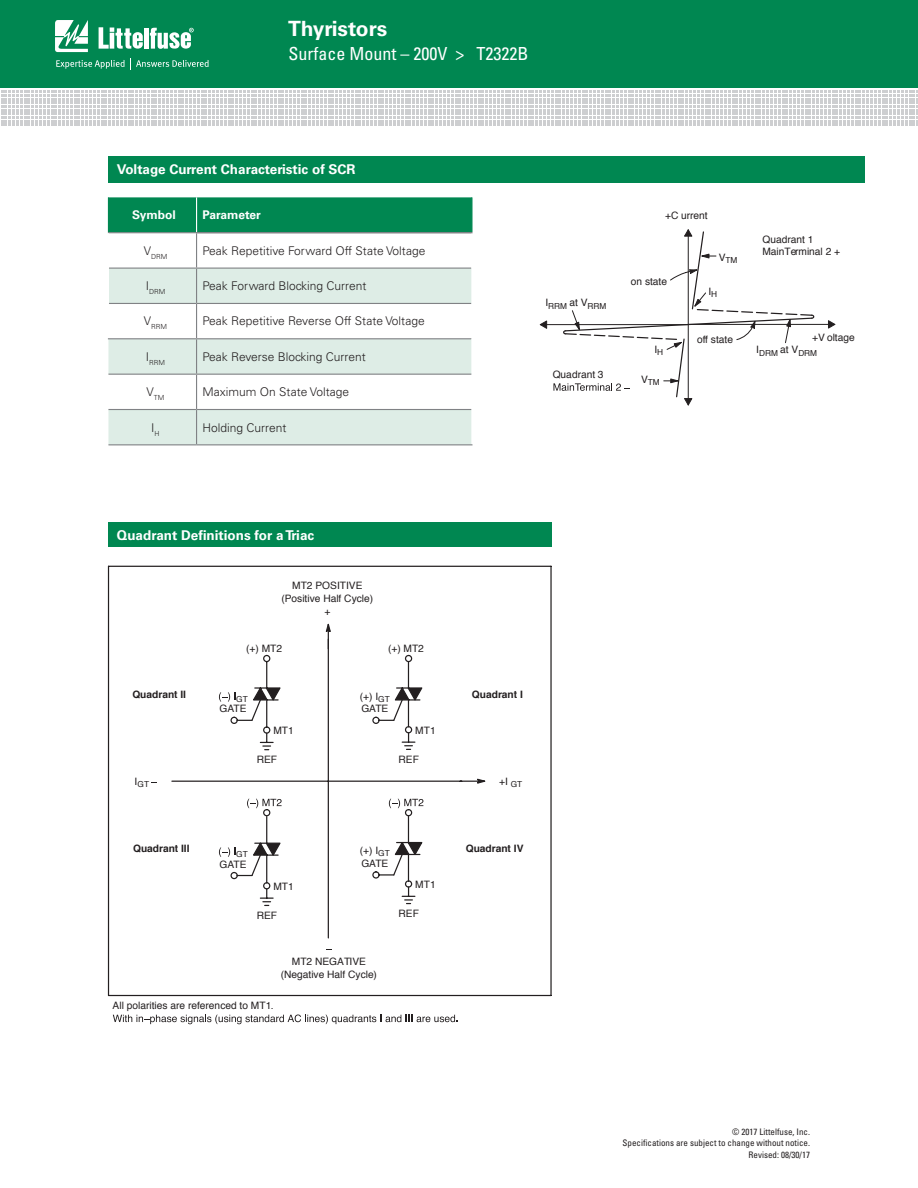
<style>
.page{position:relative;width:918px;height:1188px;background:#fff}
.page>*{position:absolute;margin:0;border:0;box-sizing:border-box;transform-origin:0 0}
.t1{font:700 21px "Univers LT Std";color:#fff}
.t2{font:condensed 18px "Univers LT Std";color:#fff}
.t3{font:700 13.5px "Univers LT Std";color:#fff}
.t4{font:300 12px "Univers LT Std";color:#231f20}
.t5{font:700 12px "Univers LT Std";color:#fff}
.t6{font:10.2px/12.8px "Helvetica";color:#231f20}
.t7{font:700 10.2px "Helvetica";color:#231f20}
.t8{font:condensed 9px/10.8px "Univers LT Std";color:#231f20;text-align:right}
.t9{font:8.25px "Helvetica";color:#231f20}
.t10{font:300 7.05px "Univers LT Std";color:#231f20}
</style>
<div class="page">
<div style="left:0;top:0;width:918px;height:88px;background:#008751"></div>
<svg style="left:1px;top:91px;width:917px;height:35px"></svg>
<svg style="left:55px;top:20px;width:33px;height:32px"></svg>
<hr style="left:144px;top:28px;width:4px;height:21px;background:#fff">
<svg style="left:150px;top:28px;width:44px;height:21px"></svg>
<svg style="left:99px;top:27px;width:44px;height:22px"></svg>
<svg style="left:56px;top:58px;width:153px;height:11px"></svg>
<div style="left:108px;top:156px;width:756px;height:27px;background:#008751"></div>
<div style="left:108px;top:523px;width:444px;height:24px;background:#008751"></div>
<div style="left:109px;top:197px;width:362px;height:35px;background:#008751"></div>
<svg style="left:109px;top:233px;width:362px;height:35px"></svg>
<svg style="left:108px;top:269px;width:363px;height:175px;fill:#deede6"></svg>
<hr style="left:196px;top:233px;width:1px;height:35px;background:#808285">
<hr style="left:109px;top:268px;width:88px;height:1px;background:#808285">
<hr style="left:196px;top:269px;width:1px;height:34px;background:#808285">
<hr style="left:109px;top:303px;width:88px;height:1px;background:#808285">
<hr style="left:196px;top:304px;width:1px;height:34px;background:#808285">
<hr style="left:196px;top:197px;width:1px;height:35px;background:#fff">
<hr style="left:197px;top:232px;width:275px;height:1px;background:#808285">
<hr style="left:197px;top:268px;width:274px;height:1px;background:#808285">
<hr style="left:197px;top:303px;width:274px;height:1px;background:#808285">
<hr style="left:108px;top:232px;width:89px;height:1px;background:#808285">
<hr style="left:471px;top:197px;width:1px;height:35px;background:#008751">
<hr style="left:108px;top:197px;width:1px;height:35px;background:#008751">
<hr style="left:108px;top:268px;width:1px;height:35px;background:#fff">
<hr style="left:108px;top:303px;width:1px;height:35px;background:#fff">
<hr style="left:108px;top:338px;width:89px;height:1px;background:#808285">
<hr style="left:197px;top:338px;width:274px;height:1px;background:#808285">
<hr style="left:108px;top:374px;width:89px;height:1px;background:#808285">
<hr style="left:197px;top:374px;width:274px;height:1px;background:#808285">
<hr style="left:108px;top:409px;width:89px;height:1px;background:#808285">
<hr style="left:197px;top:409px;width:274px;height:1px;background:#808285">
<hr style="left:108px;top:444px;width:89px;height:1px;background:#808285">
<hr style="left:197px;top:444px;width:275px;height:1px;background:#808285">
<hr style="left:196px;top:339px;width:1px;height:35px;background:#808285">
<hr style="left:196px;top:375px;width:1px;height:34px;background:#808285">
<hr style="left:196px;top:410px;width:1px;height:34px;background:#808285">
<svg style="left:539px;top:229px;width:297px;height:177px"></svg>
<hr style="left:172px;top:781px;width:290px;height:1px;background:#231f20">
<hr style="left:328px;top:639px;width:1px;height:299px;background:#231f20">
<hr style="left:108px;top:566px;width:1px;height:430px;background:#231f20">
<hr style="left:109px;top:995px;width:442px;height:1px;background:#231f20">
<hr style="left:550px;top:566px;width:2px;height:430px;background:#231f20">
<hr style="left:109px;top:566px;width:442px;height:1px;background:#231f20">
<svg style="left:113px;top:1015px;width:345px;height:9px"></svg>
<svg style="left:219px;top:799px;width:63px;height:107px"></svg>
<svg style="left:372px;top:799px;width:52px;height:105px"></svg>
<svg style="left:324px;top:623px;width:162px;height:162px"></svg>
<svg style="left:219px;top:654px;width:62px;height:96px"></svg>
<h1 class="t1" style="left:288px;top:16px;width:101px">Thyristors</h1>
<h2 class="t2" style="left:288px;top:42px;width:241px">Surface Mount – 200V &gt; T2322B</h2>
<h3 class="t3" style="left:117px;top:162px;width:240px">Voltage Current Characteristic of SCR</h3>
<p class="t5" style="left:132px;top:208px;width:45px">Symbol</p>
<p class="t5" style="left:203px;top:208px;width:60px">Parameter</p>
<p class="t10" style="left:144px;top:252px;width:25px"><sup>V</sup>DRM</p>
<p class="t4" style="left:203px;top:243px;width:224px">Peak Repetitive Forward Off State Voltage</p>
<p class="t10" style="left:146px;top:287px;width:21px"><sup>I</sup>DRM</p>
<p class="t4" style="left:203px;top:279px;width:165px">Peak Forward Blocking Current</p>
<p class="t10" style="left:144px;top:323px;width:25px"><sup>V</sup>RRM</p>
<p class="t4" style="left:203px;top:314px;width:224px">Peak Repetitive Reverse Off State Voltage</p>
<p class="t10" style="left:146px;top:358px;width:21px"><sup>I</sup>RRM</p>
<p class="t4" style="left:203px;top:349px;width:165px">Peak Reverse Blocking Current</p>
<p class="t10" style="left:147px;top:393px;width:19px"><sup>V</sup>TM</p>
<p class="t4" style="left:203px;top:385px;width:148px">Maximum On State Voltage</p>
<p class="t4" style="left:151px;top:420px;width:10px">I<sub>H</sub></p>
<p class="t4" style="left:203px;top:420px;width:85px">Holding Current</p>
<p class="t9" style="left:545px;top:299px;width:63px"><sup>I</sup>RRM <sup>at</sup> <sup>V</sup>RRM</p>
<p class="t6" style="left:553px;top:368px;width:52px">Quadrant 3</p>
<p class="t6" style="left:665px;top:210px;width:44px">+C urrent</p>
<p class="t6" style="left:631px;top:275px;width:38px">on state</p>
<p class="t9" style="left:719px;top:254px;width:20px"><sup>V</sup>TM</p>
<p class="t6" style="left:708px;top:285px;width:10px">I<sub>H</sub></p>
<p class="t6" style="left:654px;top:343px;width:10px">I<sub>H</sub></p>
<p class="t9" style="left:641px;top:376px;width:20px"><sup>V</sup>TM</p>
<p class="t6" style="left:697px;top:333px;width:37px">off state</p>
<p class="t6" style="left:762px;top:233px;width:79px">Quadrant 1<br>MainTerminal 2 +</p>
<p class="t6" style="left:812px;top:332px;width:44px">+V oltage</p>
<p class="t9" style="left:756px;top:346px;width:63px"><sup>I</sup>DRM <sup>at</sup> <sup>V</sup>DRM</p>
<h3 class="t3" style="left:117px;top:527px;width:199px">Quadrant Definitions for a Triac</h3>
<p class="t6" style="left:281px;top:580px;width:93px;text-align:center">MT2 POSITIVE (Positive Half Cycle) +</p>
<p class="t6" style="left:246px;top:642px;width:37px">(+) MT2</p>
<p class="t6" style="left:388px;top:642px;width:37px">(+) MT2</p>
<p class="t7" style="left:132px;top:686px;width:55px">Quadrant II</p>
<p class="t7" style="left:472px;top:686px;width:52px">Quadrant I</p>
<p class="t6" style="left:360px;top:690px;width:31px">(+) I<sub>GT<br></sub>GATE</p>
<p class="t9" style="left:236px;top:693px;width:13px">GT</p>
<p class="t6" style="left:220px;top:703px;width:29px">GATE</p>
<p class="t6" style="left:273px;top:724px;width:22px">MT1</p>
<p class="t6" style="left:257px;top:754px;width:22px">REF</p>
<p class="t6" style="left:415px;top:724px;width:22px">MT1</p>
<p class="t6" style="left:399px;top:753px;width:22px">REF</p>
<p class="t9" style="left:135px;top:778px;width:16px"><sup>I</sup>GT</p>
<p class="t6" style="left:499px;top:775px;width:25px">+I <sub>GT</sub></p>
<p class="t7" style="left:133px;top:840px;width:58px">Quadrant III</p>
<p class="t7" style="left:466px;top:840px;width:59px">Quadrant IV</p>
<p class="t6" style="left:360px;top:845px;width:31px">(+) I<sub>GT<br></sub>GATE</p>
<p class="t9" style="left:236px;top:848px;width:13px">GT</p>
<p class="t6" style="left:220px;top:858px;width:29px">GATE</p>
<p class="t6" style="left:273px;top:880px;width:22px">MT1</p>
<p class="t6" style="left:257px;top:909px;width:22px">REF</p>
<p class="t6" style="left:281px;top:955px;width:98px;text-align:center">MT2 NEGATIVE (Negative Half Cycle)</p>
<p class="t6" style="left:113px;top:1000px;width:163px">All polarities are referenced to MT1.</p>
<p class="t6" style="left:415px;top:878px;width:22px">MT1</p>
<p class="t6" style="left:399px;top:907px;width:22px">REF</p>
<p class="t8" style="left:623px;top:1126px;width:189px">© 2017 Littelfuse, Inc.<br>Specifications are subject to change without notice.</p>
<p class="t8" style="left:749px;top:1149px;width:63px">Revised: 08/30/17</p>
</div>
